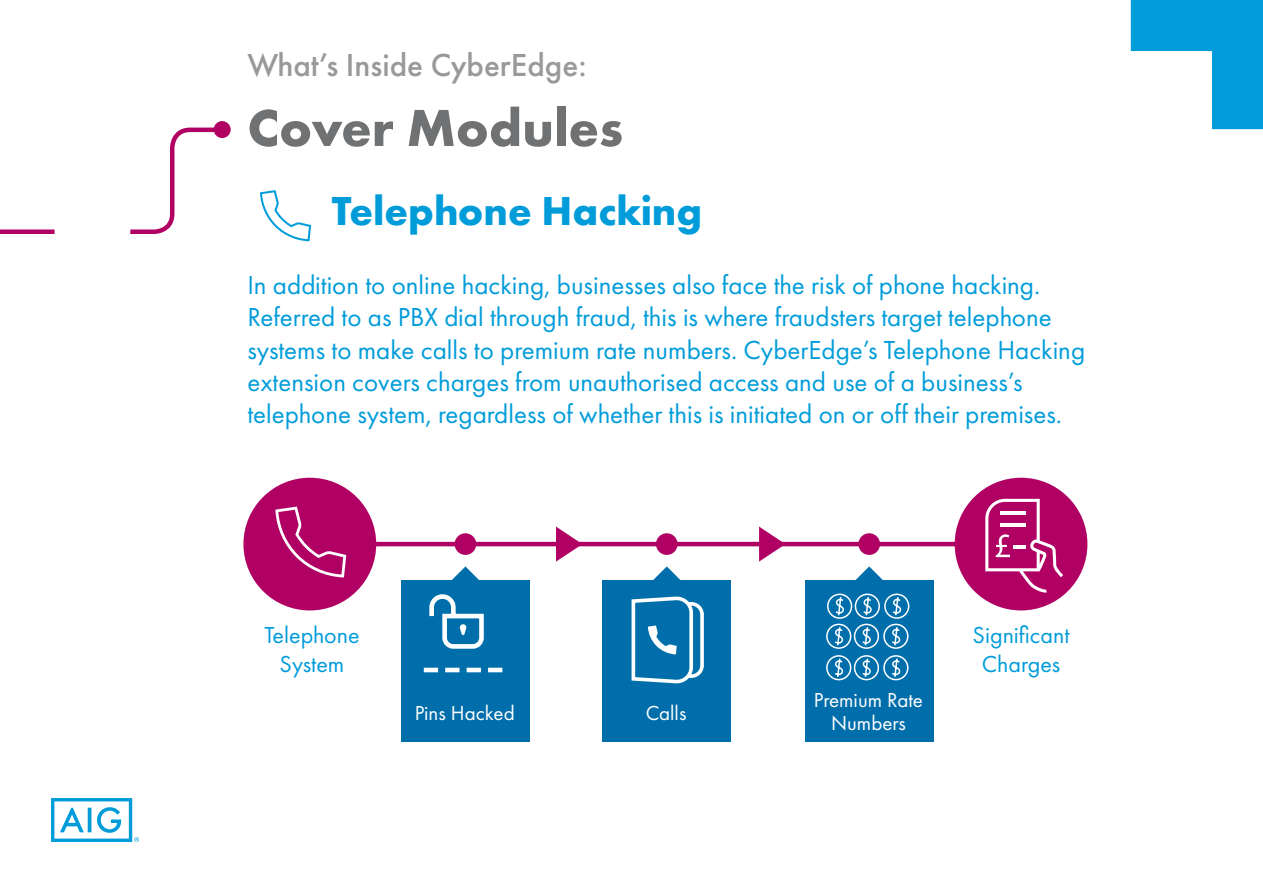
<style>
.page{position:relative;width:1263px;height:893px;background:#fff}
.page>*{position:absolute;margin:0;border:0;box-sizing:border-box;transform-origin:0 0}
.t1{font:700 54px "Futura PT";color:#707172}
.t2{font:700 42px "Futura PT";color:#009cda}
.t3{font:500 33px "Futura PT";color:#98999b}
.t4{font:27px/32.4px "Futura PT";color:#009cda}
.t5{font:24px/28.8px "Futura PT";color:#009cda;text-align:center}
.t6{font:21px/22.5px "Futura PT";color:#fff;text-align:center}
</style>
<div class="page">
<svg style="left:51px;top:798px;width:88px;height:44px"></svg>
<svg style="left:1131px;top:0;width:132px;height:129px"></svg>
<svg style="left:260px;top:190px;width:51px;height:51px"></svg>
<div style="left:401px;top:580px;width:129px;height:162px;background:#006eab"></div>
<hr style="left:424px;top:668px;width:14px;height:4px;background:#fff">
<hr style="left:445px;top:668px;width:14px;height:4px;background:#fff">
<hr style="left:467px;top:668px;width:14px;height:4px;background:#fff">
<hr style="left:488px;top:668px;width:14px;height:4px;background:#fff">
<svg style="left:429px;top:566px;width:55px;height:83px"></svg>
<hr style="left:324px;top:542px;width:640px;height:4px;background:#b10064">
<div style="left:455px;top:533px;width:21px;height:22px;background:#b10064;border-radius:50%"></div>
<div style="left:656px;top:533px;width:22px;height:22px;background:#b10064;border-radius:50%"></div>
<div style="left:858px;top:533px;width:22px;height:22px;background:#b10064;border-radius:50%"></div>
<div style="left:243px;top:478px;width:133px;height:132px;background:#b10064;border-radius:50%"></div>
<div style="left:955px;top:478px;width:132px;height:132px;background:#b10064;border-radius:50%"></div>
<svg style="left:275px;top:507px;width:71px;height:70px"></svg>
<div style="left:805px;top:580px;width:129px;height:162px;background:#006eab"></div>
<svg style="left:826px;top:566px;width:84px;height:115px"></svg>
<div style="left:602px;top:580px;width:129px;height:162px;background:#006eab"></div>
<svg style="left:631px;top:566px;width:73px;height:118px"></svg>
<svg style="left:985px;top:499px;width:78px;height:94px"></svg>
<svg style="left:759px;top:527px;width:26px;height:35px"></svg>
<svg style="left:556px;top:527px;width:26px;height:35px"></svg>
<svg style="left:214px;top:121px;width:17px;height:17px"></svg>
<div style="left:0;top:229px;width:55px;height:5px;background:#b10064"></div>
<svg style="left:130px;top:125px;width:97px;height:109px"></svg>
<p class="t3" style="left:247px;top:45px;width:341px">What’s Inside CyberEdge:</p>
<h1 class="t1" style="left:247px;top:93px;width:377px">Cover Modules</h1>
<h2 class="t2" style="left:332px;top:184px;width:372px">Telephone Hacking</h2>
<p class="t4" style="left:247px;top:268px;width:839px">In addition to online hacking, businesses also face the risk of phone hacking.<br>Referred to as PBX dial through fraud, this is where fraudsters target telephone systems to make calls to premium rate numbers. CyberEdge’s Telephone Hacking extension covers charges from unauthorised access and use of a business’s telephone system, regardless of whether this is initiated on or off their premises.</p>
<p class="t5" style="left:264px;top:621px;width:97px">Telephone<br>System</p>
<p class="t5" style="left:972px;top:621px;width:98px">Significant<br>Charges</p>
<p class="t6" style="left:415px;top:701px;width:102px">Pins Hacked</p>
<p class="t6" style="left:814px;top:689px;width:111px">Premium Rate<br>Numbers</p>
<p class="t6" style="left:646px;top:701px;width:42px">Calls</p>
</div>
